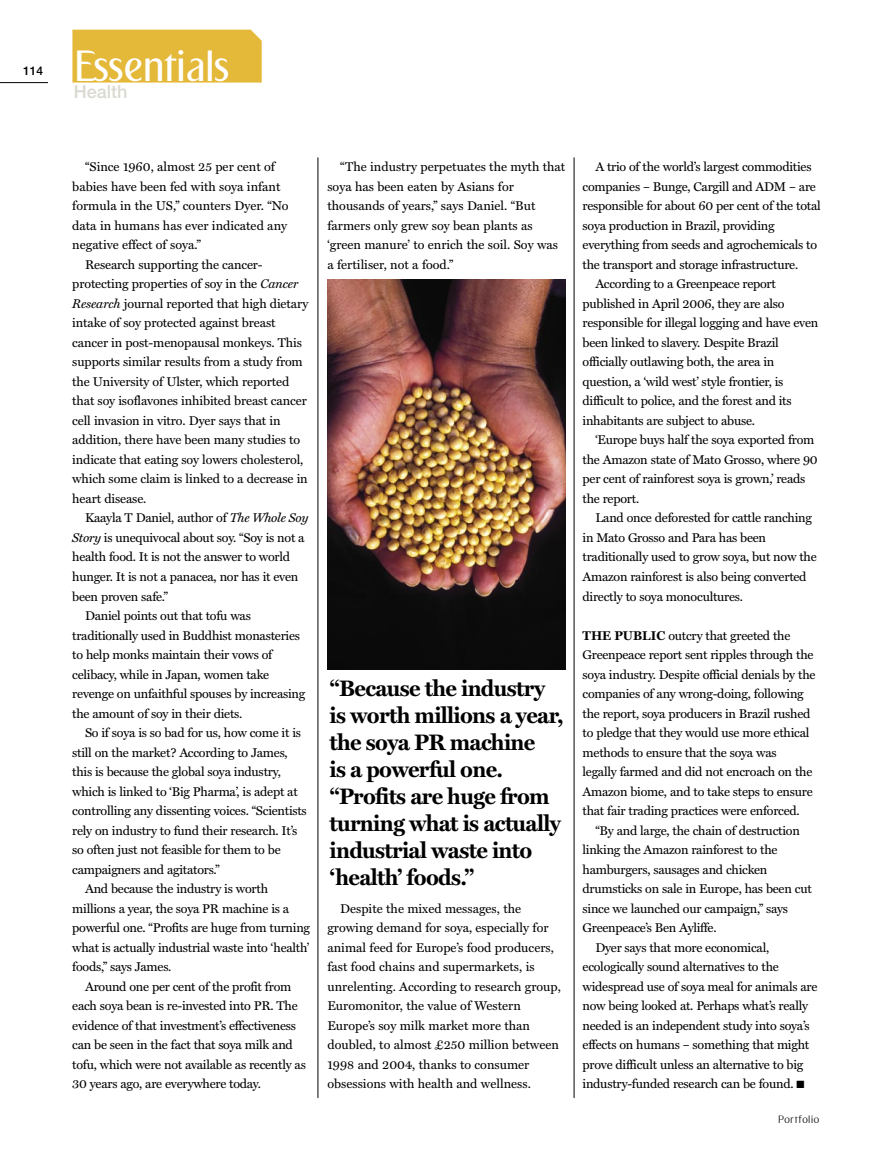
<style>
.page{position:relative;width:876px;height:1149px;background:#fff}
.page>*{position:absolute;margin:0;border:0;box-sizing:border-box;transform-origin:0 0}
.Feature_Headline{font:42.75px "EK03 Plain M01";letter-spacing:-.025em;color:#fff}
.quote{font:700 22.5px/27px "Miller Text";letter-spacing:-.03em;color:#000}
.t1{font:500 18px "Helvetica Neue";color:#dad9d1}
.Feature_Bodytext{font:12.75px/19.5px "Miller Text";letter-spacing:-.02em;color:#000}
.Feature_Bodytext-2{font:12.75px/19.5px "Miller Text";color:#000}
.Feature_Bodytext_No_indent{font:12.75px/19.5px "Miller Text";letter-spacing:-.02em;color:#000}
.t2{font:500 12px "Helvetica Neue";color:#000}
.t3{font:10.5px "EK2003 Plain L01";letter-spacing:.05em;color:#000}
.s1{font-style:italic}
.s2{font-weight:700}
</style>
<div class="page">
<hr style="left:0;top:82px;width:48px;height:1px;background:#000">
<div style="left:72px;top:30px;width:190px;height:52px;background:#e4b838"></div>
<img style="left:327px;top:280px;width:239px;height:389px">
<hr style="left:318px;top:157px;width:1px;height:940px;background:#000">
<hr style="left:574px;top:157px;width:1px;height:940px;background:#000">
<p class="t2" style="left:23px;top:64px;width:22px">114</p>
<p class="Feature_Headline" style="left:74px;top:40px;width:157px">Essentials</p>
<p class="t1" style="left:74px;top:81px;width:55px">Health</p>
<p class="Feature_Bodytext-2" style="left:72px;top:157px;width:218px;text-indent:13px">“Since 1960, almost 25 per cent of babies have been fed with soya infant formula in the US,” counters Dyer. “No data in humans has ever indicated any negative effect of soya.”</p>
<p class="Feature_Bodytext" style="left:72px;top:254px;width:238px;text-indent:13px">Research supporting the cancer&shy;protecting properties of soy in the <span class="s1">Cancer Research</span> journal reported that high dietary intake of soy protected against breast cancer in post-menopausal monkeys. This supports similar results from a study from the University of Ulster, which reported that soy isoflavones inhibited breast cancer cell invasion in vitro. Dyer says that in addition, there have been many studies to indicate that eating soy lowers cholesterol, which some claim is linked to a decrease in heart disease.</p>
<p class="Feature_Bodytext" style="left:72px;top:508px;width:238px;text-indent:13px">Kaayla T Daniel, author of <span class="s1">The Whole Soy Story</span> is unequivocal about soy. “Soy is not a health food. It is not the answer to world hunger. It is not a panacea, nor has it even been proven safe.”</p>
<p class="Feature_Bodytext" style="left:72px;top:605px;width:235px;text-indent:13px">Daniel points out that tofu was traditionally used in Buddhist monasteries to help monks maintain their vows of celibacy, while in Japan, women take revenge on unfaithful spouses by increasing the amount of soy in their diets.</p>
<p class="Feature_Bodytext" style="left:72px;top:722px;width:236px;text-indent:13px">So if soya is so bad for us, how come it is still on the market? According to James, this is because the global soya industry, which is linked to ‘Big Pharma’, is adept at controlling any dissenting voices. “Scientists rely on industry to fund their research. It’s so often just not feasible for them to be campaigners and agitators.”</p>
<p class="Feature_Bodytext" style="left:72px;top:878px;width:239px;text-indent:13px">And because the industry is worth millions a year, the soya PR machine is a powerful one. “Profits are huge from turning what is actually industrial waste into ‘health’ foods,” says James.</p>
<p class="Feature_Bodytext" style="left:72px;top:976px;width:235px;text-indent:13px">Around one per cent of the profit from each soya bean is re-invested into PR. The evidence of that investment’s effectiveness can be seen in the fact that soya milk and tofu, which were not available as recently as 30 years ago, are everywhere today.</p>
<p class="Feature_Bodytext-2" style="left:327px;top:157px;width:239px;text-indent:13px">“The industry perpetuates the myth that soya has been eaten by Asians for thousands of years,” says Daniel. “But farmers only grew soy bean plants as ‘green manure’ to enrich the soil. Soy was a fertiliser, not a food.”</p>
<p class="Feature_Bodytext" style="left:583px;top:157px;width:240px;text-indent:13px">A trio of the world’s largest commodities companies – Bunge, Cargill and ADM – are responsible for about 60 per cent of the total soya production in Brazil, providing everything from seeds and agrochemicals to the transport and storage infrastructure.</p>
<p class="Feature_Bodytext" style="left:583px;top:274px;width:237px;text-indent:13px">According to a Greenpeace report published in April 2006, they are also responsible for illegal logging and have even been linked to slavery. Despite Brazil officially outlawing both, the area in question, a ‘wild west’ style frontier, is difficult to police, and the forest and its inhabitants are subject to abuse.</p>
<p class="Feature_Bodytext" style="left:583px;top:430px;width:237px;text-indent:13px">‘Europe buys half the soya exported from the Amazon state of Mato Grosso, where 90 per cent of rainforest soya is grown,’ reads the report.</p>
<p class="Feature_Bodytext" style="left:583px;top:508px;width:236px;text-indent:13px">Land once deforested for cattle ranching in Mato Grosso and Para has been traditionally used to grow soya, but now the Amazon rainforest is also being converted directly to soya monocultures.</p>
<p class="Feature_Bodytext_No_indent" style="left:583px;top:625px;width:234px"><span class="s2">THE PUBLIC</span> outcry that greeted the Greenpeace report sent ripples through the soya industry. Despite official denials by the companies of any wrong-doing, following the report, soya producers in Brazil rushed to pledge that they would use more ethical methods to ensure that the soya was<br>legally farmed and did not encroach on the Amazon biome, and to take steps to ensure that fair trading practices were enforced.</p>
<p class="Feature_Bodytext" style="left:583px;top:820px;width:231px;text-indent:13px">“By and large, the chain of destruction linking the Amazon rainforest to the hamburgers, sausages and chicken drumsticks on sale in Europe, has been cut since we launched our campaign,” says Greenpeace’s Ben Ayliffe.</p>
<p class="Feature_Bodytext" style="left:583px;top:937px;width:236px;text-indent:13px">Dyer says that more economical, ecologically sound alternatives to the widespread use of soya meal for animals are now being looked at. Perhaps what’s really needed is an independent study into soya’s effects on humans – something that might prove difficult unless an alternative to big industry-funded research can be found. ■</p>
<p class="quote" style="left:330px;top:674px;width:236px">“Because the industry is worth millions a year, the soya PR machine<br>is a powerful one. “Profits are huge from turning what is actually industrial waste into ‘health’ foods.”</p>
<p class="Feature_Bodytext-2" style="left:327px;top:898px;width:235px;text-indent:13px">Despite the mixed messages, the growing demand for soya, especially for animal feed for Europe’s food producers, fast food chains and supermarkets, is unrelenting. According to research group, Euromonitor, the value of Western Europe’s soy milk market more than doubled, to almost £250 million between 1998 and 2004, thanks to consumer obsessions with health and wellness.</p>
<p class="t3" style="left:778px;top:1113px;width:43px">Portfolio</p>
</div>
